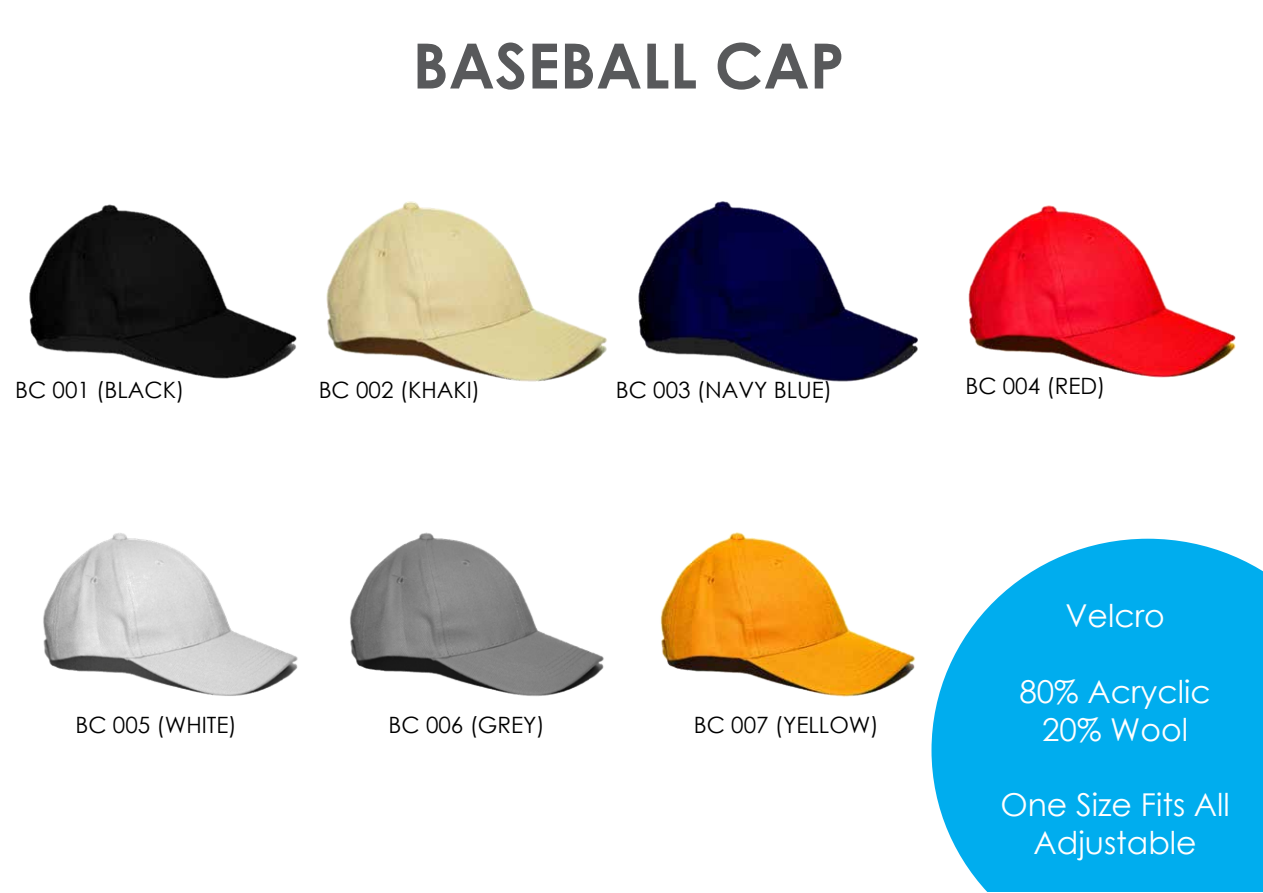
<style>
.page{position:relative;width:1263px;height:893px;background:#fff}
.page>*{position:absolute;margin:0;border:0;box-sizing:border-box;transform-origin:0 0}
.t1{font:700 62.4px "Century Gothic";color:#58595b}
.t2{font:31.5px/37.8px "Century Gothic";color:#fff;text-align:center}
.t3{font:22.5px "Century Gothic";color:#000}
</style>
<div class="page">
<img style="left:326px;top:201px;width:281px;height:181px">
<img style="left:638px;top:201px;width:280px;height:181px">
<img style="left:29px;top:204px;width:268px;height:175px">
<img style="left:350px;top:532px;width:254px;height:164px">
<img style="left:43px;top:533px;width:255px;height:163px">
<img style="left:660px;top:532px;width:256px;height:165px">
<img style="left:968px;top:205px;width:268px;height:173px">
<svg style="left:931px;top:539px;width:332px;height:352px;background:#1db6ef"></svg>
<h1 class="t1" style="left:412px;top:18px;width:434px">BASEBALL CAP</h1>
<p class="t3" style="left:15px;top:374px;width:171px">BC 001 (BLACK)</p>
<p class="t3" style="left:319px;top:374px;width:163px">BC 002 (KHAKI)</p>
<p class="t3" style="left:616px;top:374px;width:218px">BC 003 (NAVY BLUE)</p>
<p class="t3" style="left:965px;top:370px;width:142px">BC 004 (RED)</p>
<p class="t3" style="left:76px;top:709px;width:163px">BC 005 (WHITE)</p>
<p class="t3" style="left:389px;top:709px;width:158px">BC 006 (GREY)</p>
<p class="t3" style="left:694px;top:709px;width:186px">BC 007 (YELLOW)</p>
<h2 class="t2" style="left:1065px;top:596px;width:101px">Velcro</h2>
<h2 class="t2" style="left:1019px;top:672px;width:193px">80% Acryclic<br>20% Wool</h2>
<h2 class="t2" style="left:1000px;top:785px;width:231px">One Size Fits All<br>Adjustable</h2>
</div>
